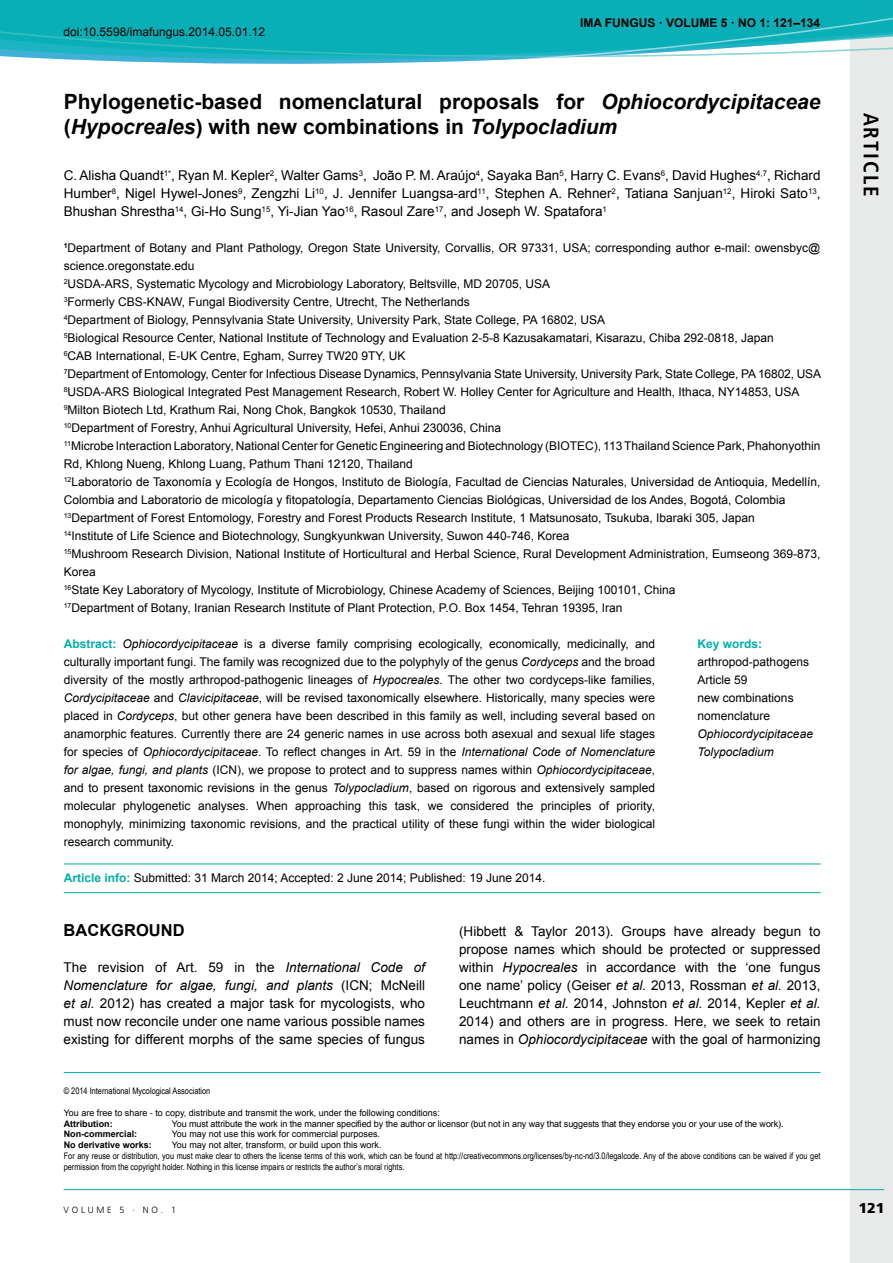
<style>
.page{position:relative;width:893px;height:1263px;background:#fff}
.page>*{position:absolute;margin:0;border:0;box-sizing:border-box;transform-origin:0 0}
.t1{font:700 21px/25.2px "Arial";color:#000}
.t2{font:700 condensed 21px "Frutiger LT Std";letter-spacing:.1em;color:#000}
.t3{font:700 16.5px "Arial";color:#000}
.t4{font:900 14.25px "Frutiger LT Std";color:#000}
.t5{font:13.5px/18px "Arial";color:#000;text-align:justify}
.t6{font:12px/18px "Arial";color:#000}
.t7{font:italic 12px/18px "Arial";color:#000}
.t8{font:700 12px "Arial";color:#000}
.t9{font:700 12px "Arial";color:#00afad}
.t10{font:9px/10.8px "Arial Narrow";color:#000}
.t11{font:9px "Arial";color:#000}
.t12{font:700 9px "Arial";color:#000}
.t13{font:300 9px "Frutiger LT Std";letter-spacing:.3em;color:#000}
.s1{font-style:italic}
.s2{font-weight:700;color:#00afad}
</style>
<div class="page">
<div style="left:850px;top:0;width:43px;height:1263px;background:#e8e9e9"></div>
<hr style="left:64px;top:1189px;width:820px;height:1px;background:#00afad">
<hr style="left:64px;top:1072px;width:756px;height:1px;background:#00afad">
<div style="left:2px;top:0;width:891px;height:15px;background:#09afb6"></div>
<svg style="left:2px;top:15px;width:891px;height:49px;background:#35bbc4"></svg>
<svg style="left:0;top:0;width:2px;height:57px"></svg>
<hr style="left:64px;top:892px;width:757px;height:1px;background:#00afad">
<hr style="left:64px;top:864px;width:757px;height:1px;background:#00afad">
<p class="t6" style="left:64px;top:23px;width:203px">doi:10.5598/imafungus.2014.05.01.12</p>
<p class="t8" style="left:580px;top:15px;width:242px">IMA Fungus · volume 5 · no 1: 121–134</p>
<h1 class="t1" style="left:64px;top:90px;width:758px">Phylogenetic-based nomenclatural proposals for <span class="s1">Ophiocordycipitaceae </span>(<span class="s1">Hypocreales</span>) with new combinations in <span class="s1">Tolypocladium</span></h1>
<p class="t5" style="left:64px;top:166px;width:758px">C. Alisha Quandt<sup>1*</sup>, Ryan M. Kepler<sup>2</sup>, Walter Gams<sup>3</sup>, João P. M. Araújo<sup>4</sup>, Sayaka Ban<sup>5</sup>, Harry C. Evans<sup>6</sup>, David Hughes<sup>4,7</sup>, Richard Humber<sup>8</sup>, Nigel Hywel-Jones<sup>9</sup>, Zengzhi Li<sup>10</sup>, J. Jennifer Luangsa-ard<sup>11</sup>, Stephen A. Rehner<sup>2</sup>, Tatiana Sanjuan<sup>12</sup>, Hiroki Sato<sup>13</sup>, Bhushan Shrestha<sup>14</sup>, Gi-Ho Sung<sup>15</sup>, Yi-Jian Yao<sup>16</sup>, Rasoul Zare<sup>17</sup>, and Joseph W. Spatafora<sup>1</sup></p>
<p class="t6" style="left:64px;top:239px;width:759px"><sup>1</sup>Department of Botany and Plant Pathology, Oregon State University, Corvallis, OR 97331, USA; corresponding author e-mail: owensbyc@ science.oregonstate.edu<br><sup>2</sup>USDA-ARS, Systematic Mycology and Microbiology Laboratory, Beltsville, MD 20705, USA<br><sup>3</sup>Formerly CBS-KNAW, Fungal Biodiversity Centre, Utrecht, The Netherlands<br><sup>4</sup>Department of Biology, Pennsylvania State University, University Park, State College, PA 16802, USA<br><sup>5</sup>Biological Resource Center, National Institute of Technology and Evaluation 2-5-8 Kazusakamatari, Kisarazu, Chiba 292-0818, Japan<br><sup>6</sup>CAB International, E-UK Centre, Egham, Surrey TW20 9TY, UK<br><sup>7</sup>Department of Entomology, Center for Infectious Disease Dynamics, Pennsylvania State University, University Park, State College, PA 16802, USA <sup>8</sup>USDA-ARS Biological Integrated Pest Management Research, Robert W. Holley Center for Agriculture and Health, Ithaca, NY14853, USA <sup>9</sup>Milton Biotech Ltd, Krathum Rai, Nong Chok, Bangkok 10530, Thailand<br><sup>10</sup>Department of Forestry, Anhui Agricultural University, Hefei, Anhui 230036, China<br><sup>11</sup>Microbe Interaction Laboratory, National Center for Genetic Engineering and Biotechnology (BIOTEC), 113 Thailand Science Park, Phahonyothin Rd, Khlong Nueng, Khlong Luang, Pathum Thani 12120, Thailand<br><sup>12</sup>Laboratorio de Taxonomía y Ecología de Hongos, Instituto de Biología, Facultad de Ciencias Naturales, Universidad de Antioquia, Medellín, Colombia and Laboratorio de micología y fitopatología, Departamento Ciencias Biológicas, Universidad de los Andes, Bogotá, Colombia <sup>13</sup>Department of Forest Entomology, Forestry and Forest Products Research Institute, 1 Matsunosato, Tsukuba, Ibaraki 305, Japan<br><sup>14</sup>Institute of Life Science and Biotechnology, Sungkyunkwan University, Suwon 440-746, Korea<br><sup>15</sup>Mushroom Research Division, National Institute of Horticultural and Herbal Science, Rural Development Administration, Eumseong 369-873, Korea<br><sup>16</sup>State Key Laboratory of Mycology, Institute of Microbiology, Chinese Academy of Sciences, Beijing 100101, China<br><sup>17</sup>Department of Botany, Iranian Research Institute of Plant Protection, P.O. Box 1454, Tehran 19395, Iran</p>
<p class="t6" style="left:64px;top:635px;width:593px;text-align:justify"><span class="s2">Abstract:</span> <span class="s1">Ophiocordycipitaceae</span> is a diverse family comprising ecologically, economically, medicinally, and culturally important fungi. The family was recognized due to the polyphyly of the genus <span class="s1">Cordyceps</span> and the broad diversity of the mostly arthropod-pathogenic lineages of <span class="s1">Hypocreales</span>. The other two cordyceps-like families, <span class="s1">Cordycipitaceae</span> and <span class="s1">Clavicipitaceae</span>, will be revised taxonomically elsewhere. Historically, many species were placed in <span class="s1">Cordyceps</span>, but other genera have been described in this family as well, including several based on anamorphic features. Currently there are 24 generic names in use across both asexual and sexual life stages for species of <span class="s1">Ophiocordycipitaceae</span>. To reflect changes in Art. 59 in the <span class="s1">International Code of Nomenclature for algae, fungi, and plants</span> (ICN), we propose to protect and to suppress names within <span class="s1">Ophiocordycipitaceae</span>, and to present taxonomic revisions in the genus <span class="s1">Tolypocladium</span>, based on rigorous and extensively sampled molecular phylogenetic analyses. When approaching this task, we considered the principles of priority, monophyly, minimizing taxonomic revisions, and the practical utility of these fungi within the wider biological research community.</p>
<p class="t6" style="left:64px;top:869px;width:483px"><span class="s2">Article info:</span> Submitted: 31 March 2014; Accepted: 2 June 2014; Published: 19 June 2014.</p>
<p class="t9" style="left:698px;top:636px;width:66px">Key words:</p>
<p class="t6" style="left:698px;top:653px;width:113px">arthropod-pathogens<br>Article 59<br>new combinations nomenclature</p>
<p class="t7" style="left:698px;top:725px;width:117px">Ophiocordycipitaceae<br>Tolypocladium</p>
<h2 class="t3" style="left:64px;top:919px;width:122px">Background</h2>
<p class="t5" style="left:64px;top:958px;width:363px">The revision of Art. 59 in the <span class="s1">International Code of Nomenclature for algae, fungi, and plants</span> (ICN; McNeill <span class="s1">et al.</span> 2012) has created a major task for mycologists, who must now reconcile under one name various possible names existing for different morphs of the same species of fungus</p>
<p class="t5" style="left:459px;top:922px;width:363px">(Hibbett &amp; Taylor 2013). Groups have already begun to propose names which should be protected or suppressed within <span class="s1">Hypocreales</span> in accordance with the ‘one fungus one name’ policy (Geiser <span class="s1">et al.</span> 2013, Rossman <span class="s1">et al.</span> 2013, Leuchtmann <span class="s1">et al.</span> 2014, Johnston <span class="s1">et al.</span> 2014, Kepler <span class="s1">et al.<br></span>2014) and others are in progress. Here, we seek to retain names in <span class="s1">Ophiocordycipitaceae</span> with the goal of harmonizing</p>
<p class="t10" style="left:64px;top:1085px;width:148px">© 2014 International Mycological Association</p>
<p class="t11" style="left:64px;top:1107px;width:378px">You are free to share - to copy, distribute and transmit the work, under the following conditions:</p>
<p class="t12" style="left:64px;top:1117px;width:50px">Attribution:</p>
<p class="t11" style="left:172px;top:1117px;width:613px">You must attribute the work in the manner specified by the author or licensor (but not in any way that suggests that they endorse you or your use of the work).</p>
<p class="t12" style="left:64px;top:1128px;width:75px">Non-commercial:</p>
<p class="t11" style="left:172px;top:1128px;width:210px">You may not use this work for commercial purposes.</p>
<p class="t12" style="left:64px;top:1139px;width:90px">No derivative works:</p>
<p class="t11" style="left:172px;top:1139px;width:211px">You may not alter, transform, or build upon this work.</p>
<p class="t10" style="left:64px;top:1150px;width:758px">For any reuse or distribution, you must make clear to others the license terms of this work, which can be found at http://creativecommons.org/licenses/by-nc-nd/3.0/legalcode. Any of the above conditions can be waived if you get permission from the copyright holder. Nothing in this license impairs or restricts the author’s moral rights.</p>
<p class="t13" style="left:64px;top:1205px;width:114px">VOLUME 5 · NO. 1</p>
<h1 class="t2" style="left:883px;top:113px;width:86px;rotate:90deg">ARTICLE</h1>
<p class="t4" style="left:858px;top:1200px;width:28px">121</p>
</div>
